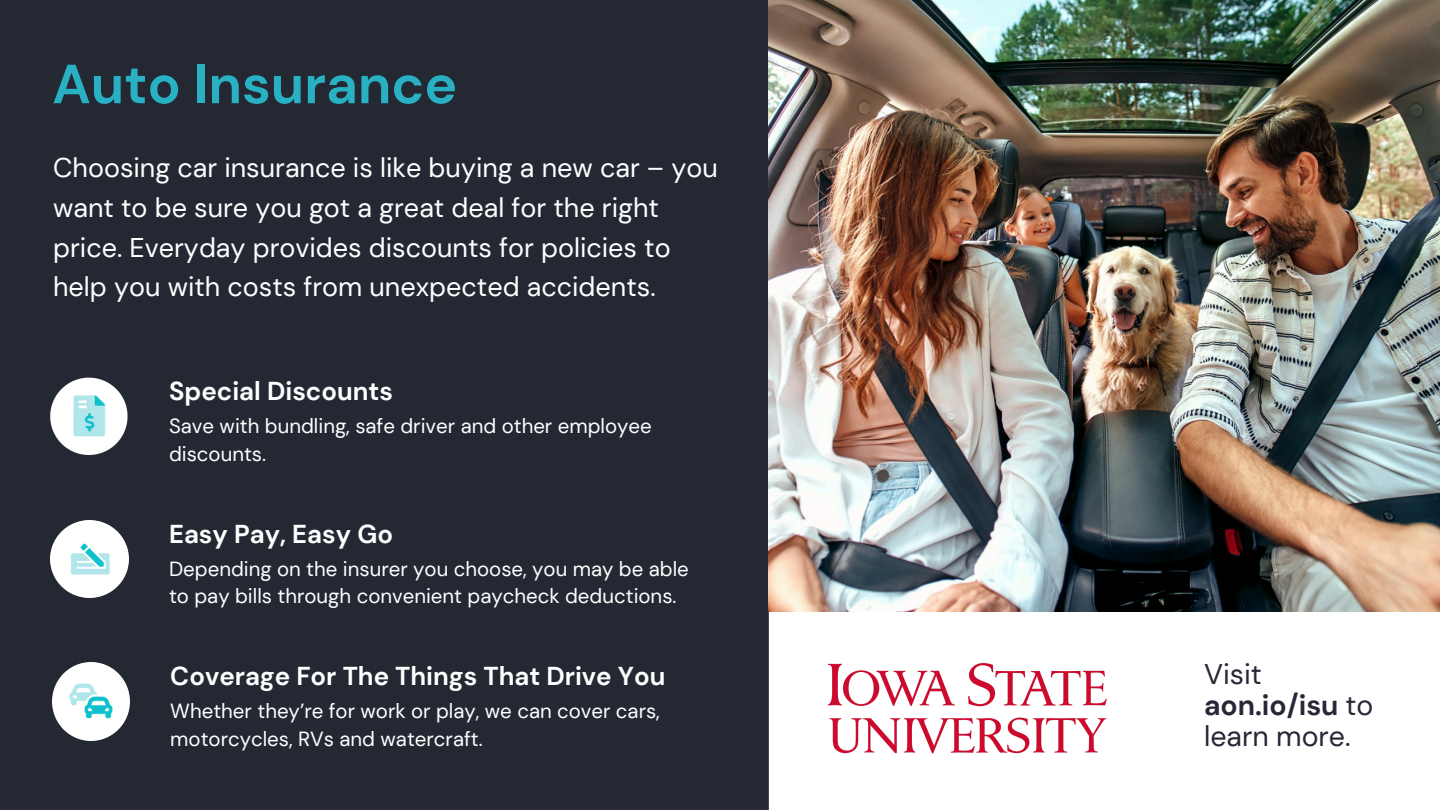
<style>
.page{position:relative;width:1440px;height:810px;background:#fff}
.page>*{position:absolute;margin:0;border:0;box-sizing:border-box;transform-origin:0 0}
.t1{font:700 55px "DM Sans";color:#29b0c3}
.t2{font:28.5px/30.8px "DM Sans";color:#262836}
.t3{font:27px/39.8px "DM Sans";color:#fff}
.t4{font:700 25.9px "DM Sans";color:#fff}
.t5{font:20.4px/27.8px "DM Sans";color:#fff}
.s1{font-weight:700}
</style>
<div class="page">
<img style="left:0;top:0;width:1440px;height:810px">
<p class="t1" style="left:52px;top:49px;width:407px">Auto Insurance</p>
<p class="t3" style="left:53px;top:148px;width:666px">Choosing car insurance is like buying a new car – you want to be sure you got a great deal for the right price. Everyday provides discounts for policies to help you with costs from unexpected accidents.</p>
<h1 class="t4" style="left:169px;top:375px;width:225px">Special Discounts</h1>
<p class="t5" style="left:169px;top:412px;width:484px">Save with bundling, safe driver and other employee discounts.</p>
<p class="t4" style="left:169px;top:517px;width:225px">Easy Pay, Easy Go</p>
<h2 class="t5" style="left:169px;top:555px;width:521px">Depending on the insurer you choose, you may be able to pay bills through convenient paycheck deductions.</h2>
<p class="t4" style="left:170px;top:659px;width:497px">Coverage For The Things That Drive You</p>
<p class="t5" style="left:170px;top:697px;width:491px">Whether they’re for work or play, we can cover cars, motorcycles, RVs and watercraft.</p>
<p class="t2" style="left:1204px;top:659px;width:171px">Visit <span class="s1">aon.io/isu</span> to learn more.</p>
</div>
